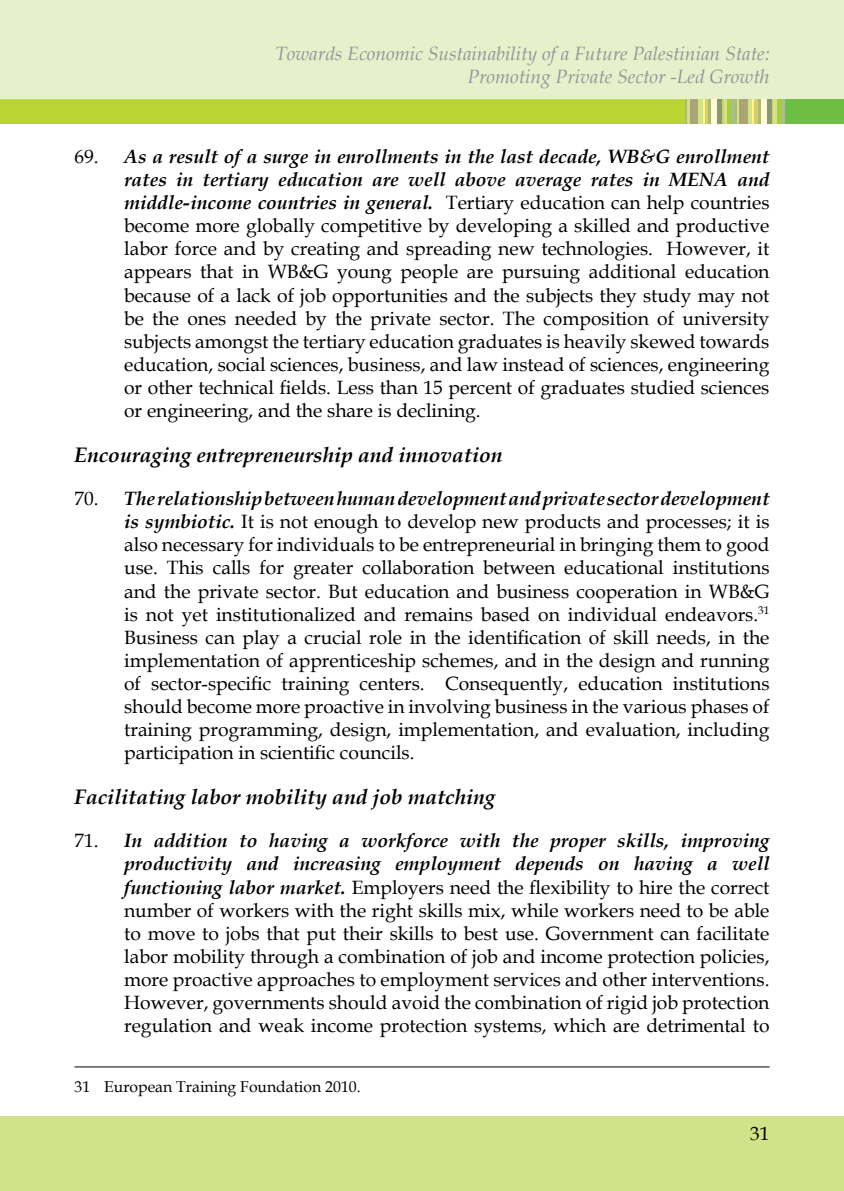
<style>
.page{position:relative;width:844px;height:1191px;background:#fff}
.page>*{position:absolute;margin:0;border:0;box-sizing:border-box;transform-origin:0 0}
.t1{font:italic 700 21px "Book Antiqua";color:#000}
.t2{font:19.25px/23.1px "Book Antiqua";color:#000;text-align:justify}
.t3{font:italic 19.25px/23.1px "Book Antiqua";color:#939598;text-align:right}
.t4{font:15.75px "Book Antiqua";color:#000}
.s1{font-weight:700;font-style:italic}
</style>
<div class="page">
<div style="left:0;top:0;width:843px;height:124px;background:#e6f0cb"></div>
<div style="left:0;top:99px;width:685px;height:25px;background:#bad532"></div>
<hr style="left:736px;top:99px;width:3px;height:25px;background:#d2e288">
<hr style="left:734px;top:99px;width:2px;height:25px;background:#adbc72">
<hr style="left:731px;top:99px;width:3px;height:25px;background:#abbe92">
<div style="left:726px;top:99px;width:5px;height:25px;background:#a6ce39"></div>
<hr style="left:723px;top:99px;width:3px;height:25px;background:#d2e288">
<hr style="left:721px;top:99px;width:2px;height:25px;background:#d6cc70">
<hr style="left:717px;top:99px;width:4px;height:25px;background:#889976">
<div style="left:710px;top:99px;width:7px;height:25px;background:#fffcd5"></div>
<hr style="left:707px;top:99px;width:3px;height:25px;background:#adbc72">
<hr style="left:704px;top:99px;width:3px;height:25px;background:#d6cc70">
<hr style="left:702px;top:99px;width:2px;height:25px;background:#fff685">
<div style="left:697px;top:99px;width:5px;height:25px;background:#d2e288"></div>
<div style="left:689px;top:99px;width:8px;height:25px;background:#aaa576"></div>
<hr style="left:686px;top:99px;width:3px;height:25px;background:#d2e288">
<svg style="left:685px;top:99px;width:1px;height:25px"></svg>
<div style="left:784px;top:99px;width:59px;height:25px;background:#6fbe44"></div>
<hr style="left:781px;top:99px;width:3px;height:25px;background:#abbe92">
<div style="left:776px;top:99px;width:5px;height:25px;background:#a6ce39"></div>
<hr style="left:773px;top:99px;width:3px;height:25px;background:#d2e288">
<hr style="left:771px;top:99px;width:2px;height:25px;background:#d6cc70">
<div style="left:766px;top:99px;width:5px;height:25px;background:#889976"></div>
<div style="left:760px;top:99px;width:6px;height:25px;background:#fffcd5"></div>
<hr style="left:757px;top:99px;width:3px;height:25px;background:#adbc72">
<svg style="left:753px;top:99px;width:4px;height:25px"></svg>
<svg style="left:752px;top:99px;width:1px;height:25px"></svg>
<div style="left:747px;top:99px;width:5px;height:25px;background:#d2e288"></div>
<div style="left:739px;top:99px;width:8px;height:25px;background:#aaa576"></div>
<div style="left:0;top:1116px;width:843px;height:75px;background:#d2e288"></div>
<hr style="left:74px;top:1066px;width:695px;height:1px;background:#000">
<p class="t3" style="left:275px;top:41px;width:496px">Towards Economic Sustainability of a Future Palestinian State:<br>Promoting Private Sector -Led Growth</p>
<p class="t2" style="left:124px;top:144px;width:646px;text-indent:-50px">69. <span class="s1">As a result of a surge in enrollments in the last decade, WB&amp;G enrollment rates in tertiary education are well above average rates in MENA and middle-income countries in general.</span> Tertiary education can help countries become more globally competitive by developing a skilled and productive labor force and by creating and spreading new technologies. However, it appears that in WB&amp;G young people are pursuing additional education because of a lack of job opportunities and the subjects they study may not be the ones needed by the private sector. The composition of university subjects amongst the tertiary education graduates is heavily skewed towards education, social sciences, business, and law instead of sciences, engineering or other technical fields. Less than 15 percent of graduates studied sciences or engineering, and the share is declining.</p>
<p class="t1" style="left:74px;top:440px;width:429px">Encouraging entrepreneurship and innovation</p>
<p class="t2" style="left:124px;top:486px;width:646px;text-indent:-50px">70. <span class="s1">The relationship between human development and private sector development is symbiotic.</span> It is not enough to develop new products and processes; it is also necessary for individuals to be entrepreneurial in bringing them to good use. This calls for greater collaboration between educational institutions and the private sector. But education and business cooperation in WB&amp;G is not yet institutionalized and remains based on individual endeavors.<sup>31<br></sup>Business can play a crucial role in the identification of skill needs, in the implementation of apprenticeship schemes, and in the design and running of sector-specific training centers. Consequently, education institutions should become more proactive in involving business in the various phases of training programming, design, implementation, and evaluation, including participation in scientific councils.</p>
<p class="t1" style="left:74px;top:782px;width:422px">Facilitating labor mobility and job matching</p>
<p class="t2" style="left:124px;top:829px;width:646px;text-indent:-50px">71. <span class="s1">In addition to having a workforce with the proper skills, improving productivity and increasing employment depends on having a well functioning labor market.</span> Employers need the flexibility to hire the correct number of workers with the right skills mix, while workers need to be able to move to jobs that put their skills to best use. Government can facilitate labor mobility through a combination of job and income protection policies, more proactive approaches to employment services and other interventions.<br>However, governments should avoid the combination of rigid job protection regulation and weak income protection systems, which are detrimental to</p>
<p class="t4" style="left:74px;top:1075px;width:288px">31 European Training Foundation 2010.</p>
<p class="t2" style="left:750px;top:1122px;width:21px">31</p>
</div>
